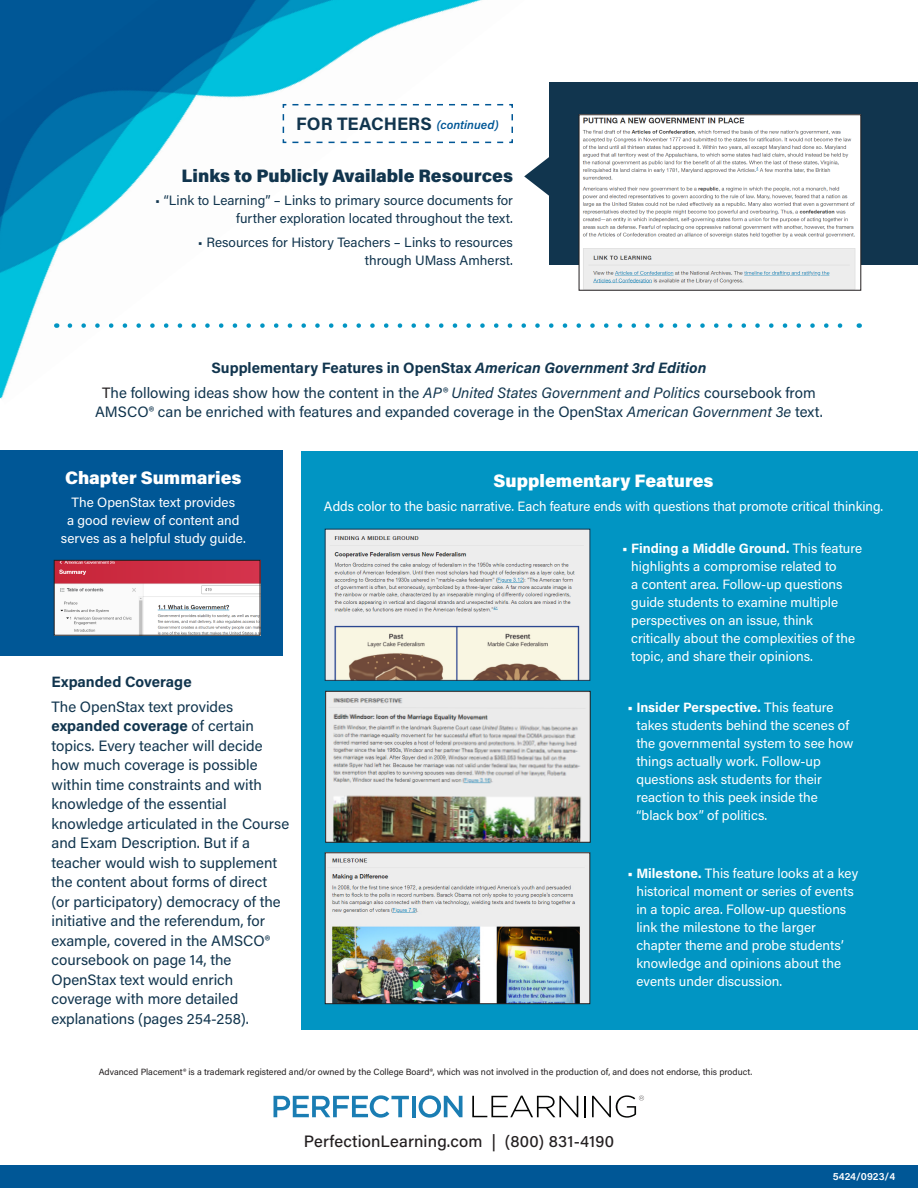
<style>
.page{position:relative;width:918px;height:1188px;background:#fff}
.page>*{position:absolute;margin:0;border:0;box-sizing:border-box;transform-origin:0 0}
.t1{font:900 18px "Acumin Pro";color:#fff}
.t2{font:900 18px "Acumin Pro";color:#11354e}
.t3{font:700 18px "Acumin Pro";color:#11354e}
.t4{font:500 16.5px "Acumin Pro";letter-spacing:.01em;color:#231f20}
.t5{font:15px/19.5px "Acumin Pro";color:#11354e;text-align:center}
.t6{font:700 15px "Acumin Pro";color:#11354e}
.t7{font:13.5px/18px "Acumin Pro";color:#fff}
.t8{font:13.5px/18px "Acumin Pro";color:#11354e;text-align:right}
.t9{font:italic 600 12px "Acumin Pro";color:#005796}
.t10{font:600 10.5px "Acumin Pro";color:#fff}
.t11{font:9px "Acumin Pro";color:#231f20}
.s1{font-style:italic}
.s2{color:#231f20}
.s3{font-weight:700}
</style>
<div class="page">
<img style="left:0;top:0;width:482px;height:399px">
<div style="left:549px;top:82px;width:369px;height:183px;background:#11354e"></div>
<img style="left:581px;top:116px;width:278px;height:173px">
<div style="left:579px;top:114px;width:282px;height:177px;border:1px solid #231f20"></div>
<svg style="left:282px;top:103px;width:231px;height:41px"></svg>
<svg style="left:524px;top:157px;width:25px;height:39px"></svg>
<svg style="left:70px;top:323px;width:773px;height:5px"></svg>
<div style="left:0;top:451px;width:283px;height:205px;background:#005796"></div>
<img style="left:56px;top:562px;width:202px;height:72px">
<div style="left:54px;top:560px;width:206px;height:76px;border:1px solid #231f20"></div>
<svg style="left:274px;top:1095px;width:135px;height:23px"></svg>
<hr style="left:412px;top:1096px;width:4px;height:21px;background:#1a7db3">
<svg style="left:419px;top:1095px;width:44px;height:23px"></svg>
<svg style="left:472px;top:1096px;width:106px;height:21px"></svg>
<hr style="left:584px;top:1096px;width:2px;height:21px;background:#040504">
<svg style="left:592px;top:1095px;width:52px;height:23px"></svg>
<div style="left:0;top:1166px;width:918px;height:22px;background:#005796"></div>
<div style="left:301px;top:451px;width:617px;height:579px;background:#0195c3"></div>
<img style="left:327px;top:531px;width:261px;height:148px">
<div style="left:325px;top:529px;width:265px;height:152px;border:1px solid #11354e"></div>
<img style="left:327px;top:854px;width:261px;height:148px">
<div style="left:325px;top:852px;width:265px;height:152px;border:1px solid #231f20"></div>
<img style="left:327px;top:693px;width:262px;height:148px">
<div style="left:325px;top:691px;width:266px;height:152px;border:1px solid #231f20"></div>
<p class="t3" style="left:296px;top:111px;width:137px">FOR TEACHERS</p>
<p class="t9" style="left:437px;top:117px;width:63px">(continued)</p>
<p class="t2" style="left:181px;top:163px;width:333px">Links to Publicly Available Resources</p>
<p class="t8" style="left:155px;top:191px;width:359px">• “Link to Learning” – Links to primary source documents for further exploration located throughout the text.</p>
<p class="t8" style="left:198px;top:232px;width:317px">• Resources for History Teachers – Links to resources through UMass Amherst.</p>
<p class="t6" style="left:212px;top:357px;width:496px">Supplementary Features in OpenStax <span class="s1">American Government 3rd Edition</span></p>
<p class="t5" style="left:95px;top:382px;width:729px"><span class="s2">T</span>he following ideas show how the content in the <span class="s1">AP® United States Government and Politics</span> coursebook from<br>AMSCO® can be enriched with features and expanded coverage in the OpenStax <span class="s1">American Government 3e</span> text.</p>
<p class="t1" style="left:65px;top:465px;width:178px">Chapter Summaries</p>
<p class="t7" style="left:61px;top:493px;width:186px;text-align:center">The OpenStax text provides<br>a good review of content and serves as a helpful study guide.</p>
<p class="t6" style="left:52px;top:671px;width:142px">Expanded Coverage</p>
<p class="t5" style="left:52px;top:696px;width:239px;text-align:left">The OpenStax text provides <span class="s3">expanded coverage</span> of certain topics. Every teacher will decide how much coverage is possible within time constraints and with knowledge of the essential knowledge articulated in the Course and Exam Description. But if a teacher would wish to supplement the content about forms of direct (or participatory) democracy of the initiative and the referendum, for example, covered in the AMSCO® coursebook on page 14, the<br>OpenStax text would enrich coverage with more detailed explanations (pages 254-258).</p>
<p class="t1" style="left:494px;top:468px;width:221px">Supplementary Features</p>
<p class="t7" style="left:324px;top:497px;width:561px">Adds color to the basic narrative. Each feature ends with questions that promote critical thinking.</p>
<p class="t7" style="left:631px;top:539px;width:232px;text-indent:-9px"><span class="s3">• Finding a Middle Ground.</span> This feature highlights a compromise related to<br>a content area. Follow-up questions guide students to examine multiple perspectives on an issue, think critically about the complexities of the topic, and share their opinions.</p>
<p class="t7" style="left:636px;top:698px;width:219px;text-indent:-9px"><span class="s3">• Insider Perspective.</span> This feature takes students behind the scenes of the governmental system to see how things actually work. Follow-up questions ask students for their reaction to this peek inside the “black box” of politics.</p>
<p class="t7" style="left:636px;top:864px;width:223px;text-indent:-9px"><span class="s3">• Milestone.</span> This feature looks at a key historical moment or series of events in a topic area. Follow-up questions link the milestone to the larger chapter theme and probe students’ knowledge and opinions about the events under discussion.</p>
<p class="t11" style="left:99px;top:1065px;width:655px">Advanced Placement® is a trademark registered and/or owned by the College Board®, which was not involved in the production of, and does not endorse, this product.</p>
<p class="t4" style="left:304px;top:1130px;width:312px">PerfectionLearning.com | (800) 831-4190</p>
<p class="t10" style="left:833px;top:1169px;width:64px">5424/0923/4</p>
</div>
